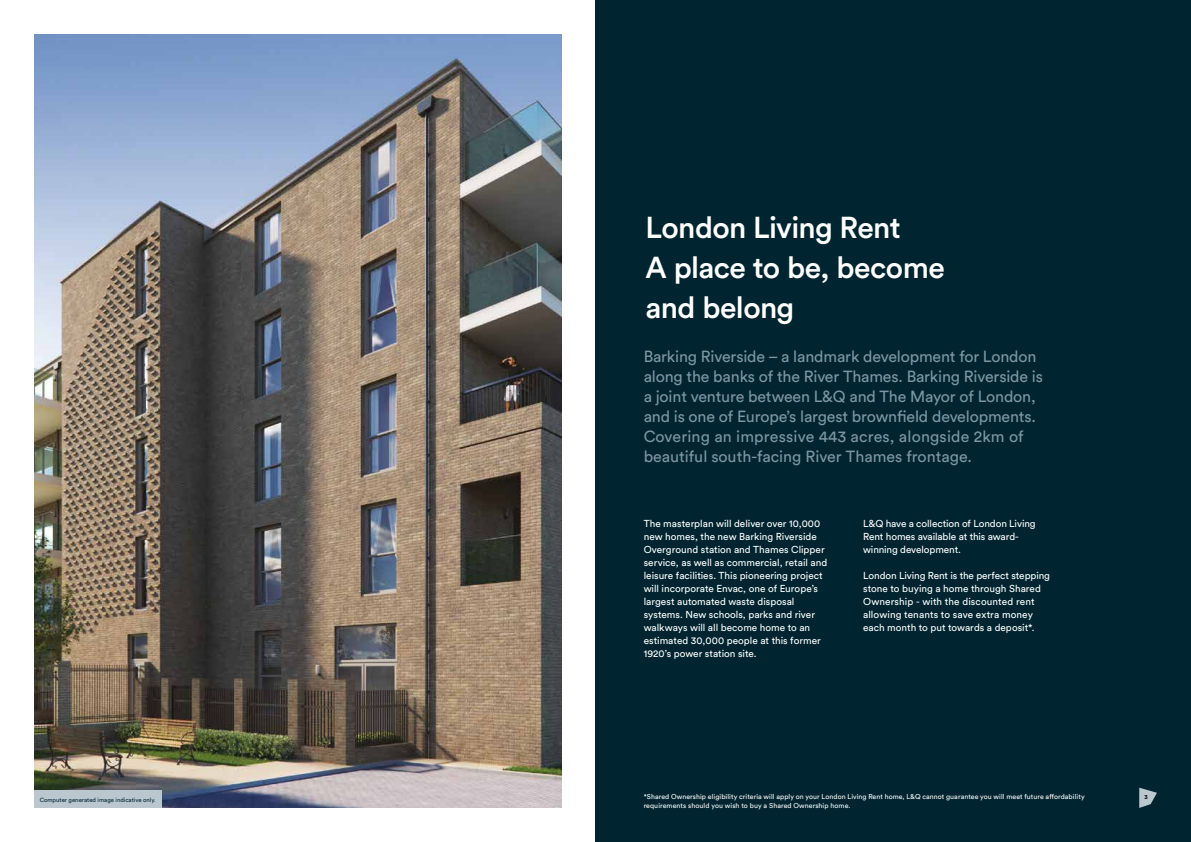
<style>
.page{position:relative;width:1191px;height:842px;background:#fff}
.page>*{position:absolute;margin:0;border:0;box-sizing:border-box;transform-origin:0 0}
.t1{font:500 30px/40px "Circular Std";letter-spacing:-.02em;color:#fff}
.t2{font:16px/20px "Circular Std";letter-spacing:-.01em;color:#7d96a2}
.t3{font:10px/13px "Circular Std";color:#fff}
.t4{font:7px/9px "Circular Std";letter-spacing:.01em;color:#fff}
.t5{font:6px "Circular Std";color:#002531}
.t6{font:700 6px "Circular Std";color:#000}
</style>
<div class="page">
<div style="left:595px;top:0;width:596px;height:842px;background:#002531"></div>
<img style="left:34px;top:34px;width:527px;height:774px">
<div style="left:34px;top:791px;width:127px;height:17px;background:#bbc7cf"></div>
<svg style="left:1139px;top:788px;width:18px;height:20px"></svg>
<p class="t5" style="left:40px;top:796px;width:117px">Computer generated image indicative only.</p>
<h1 class="t1" style="left:645px;top:206px;width:301px">London Living Rent<br>A place to be, become and belong</h1>
<p class="t2" style="left:643px;top:346px;width:401px">Barking Riverside – a landmark development for London along the banks of the River Thames. Barking Riverside is a joint venture between L&amp;Q and The Mayor of London, and is one of Europe’s largest brownfield developments.<br>Covering an impressive 443 acres, alongside 2km of beautiful south-facing River Thames frontage.</p>
<p class="t3" style="left:643px;top:517px;width:185px">The masterplan will deliver over 10,000 new homes, the new Barking Riverside Overground station and Thames Clipper service, as well as commercial, retail and leisure facilities. This pioneering project will incorporate Envac, one of Europe’s largest automated waste disposal systems. New schools, parks and river walkways will all become home to an estimated 30,000 people at this former 1920’s power station site.</p>
<p class="t3" style="left:863px;top:517px;width:174px">L&amp;Q have a collection of London Living<br>Rent homes available at this award&shy;winning development.</p>
<p class="t3" style="left:863px;top:569px;width:188px">London Living Rent is the perfect stepping stone to buying a home through Shared Ownership - with the discounted rent allowing tenants to save extra money each month to put towards a deposit*.</p>
<p class="t4" style="left:643px;top:792px;width:442px">*Shared Ownership eligibility criteria will apply on your London Living Rent home, L&amp;Q cannot guarantee you will meet future affordability requirements should you wish to buy a Shared Ownership home.</p>
<p class="t6" style="left:1144px;top:793px;width:5px">3</p>
</div>
